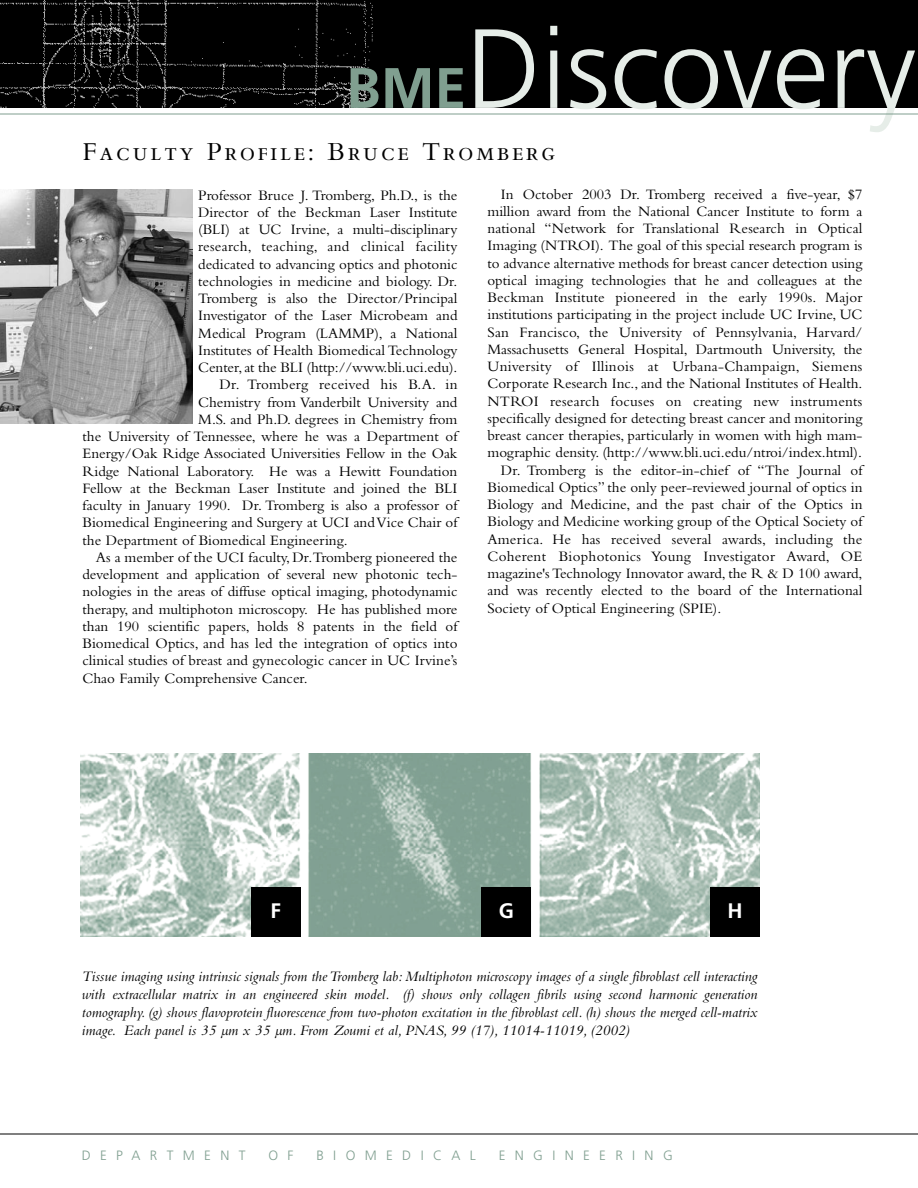
<style>
.page{position:relative;width:918px;height:1188px;background:#fff}
.page>*{position:absolute;margin:0;border:0;box-sizing:border-box;transform-origin:0 0}
.t1{font:300 112.5px "Frutiger";color:#e6ede8}
.t2{font:27px "Bembo Caps Small Caps";letter-spacing:.095em;color:#000}
.t3{font:700 21px "Frutiger";color:#fff}
.t4{font:15px "Bembo";color:#000}
.t5{font:italic 15px/18px "Bembo";color:#000;text-align:justify}
.t6{font:15px "Bembo";letter-spacing:.02em;color:#000}
.t7{font:300 13.5px "Frutiger";letter-spacing:.695em;color:#809f90}
.s1{font-weight:700;font-size:57px;color:#809f90}
</style>
<div class="page">
<div style="left:0;top:0;width:918px;height:108px;background:#000"></div>
<img style="left:0;top:0;width:373px;height:108px">
<hr style="left:0;top:114px;width:918px;height:1px;background:#809f90">
<hr style="left:0;top:1134px;width:918px;height:1px;background:#000">
<img style="left:0;top:189px;width:192px;height:235px">
<img style="left:80px;top:754px;width:680px;height:183px">
<div style="left:251px;top:887px;width:50px;height:50px;background:#000"></div>
<div style="left:481px;top:887px;width:50px;height:50px;background:#000"></div>
<div style="left:710px;top:887px;width:50px;height:50px;background:#000"></div>
<h1 class="t1" style="left:346px;top:24px;width:572px"><span class="s1">BME</span>Discovery</h1>
<h2 class="t2" style="left:82px;top:134px;width:474px">Faculty Profile: Bruce Tromberg</h2>
<p class="t4" style="left:198px;top:190px;width:261px">Professor Bruce J. Tromberg, Ph.D., is the</p>
<p class="t4" style="left:198px;top:207px;width:261px">Director of the Beckman Laser Institute</p>
<p class="t4" style="left:198px;top:224px;width:261px">(BLI) at UC Irvine, a multi-disciplinary</p>
<p class="t6" style="left:198px;top:241px;width:261px">research, teaching, and clinical facility</p>
<p class="t4" style="left:198px;top:259px;width:261px">dedicated to advancing optics and photonic</p>
<p class="t4" style="left:198px;top:276px;width:261px">technologies in medicine and biology. Dr.</p>
<p class="t4" style="left:198px;top:293px;width:261px">Tromberg is also the Director/Principal</p>
<p class="t4" style="left:198px;top:310px;width:261px">Investigator of the Laser Microbeam and</p>
<p class="t4" style="left:198px;top:328px;width:261px">Medical Program (LAMMP), a National</p>
<p class="t4" style="left:198px;top:345px;width:261px">Institutes of Health Biomedical Technology</p>
<p class="t4" style="left:198px;top:362px;width:261px">Center,at the BLI (http://www.bli.uci.edu).</p>
<p class="t6" style="left:219px;top:379px;width:240px">Dr. Tromberg received his B.A. in</p>
<p class="t4" style="left:198px;top:397px;width:261px">Chemistry from Vanderbilt University and</p>
<p class="t4" style="left:198px;top:414px;width:261px">M.S. and Ph.D. degrees in Chemistry from</p>
<p class="t4" style="left:82px;top:431px;width:376px">the University of Tennessee, where he was a Department of</p>
<p class="t4" style="left:82px;top:448px;width:376px">Energy/Oak Ridge Associated Universities Fellow in the Oak</p>
<p class="t4" style="left:82px;top:466px;width:376px">Ridge National Laboratory. He was a Hewitt Foundation</p>
<p class="t4" style="left:82px;top:483px;width:376px">Fellow at the Beckman Laser Institute and joined the BLI</p>
<p class="t4" style="left:82px;top:500px;width:377px">faculty in January 1990. Dr. Tromberg is also a professor of</p>
<p class="t4" style="left:82px;top:517px;width:376px">Biomedical Engineering and Surgery at UCI and Vice Chair of</p>
<p class="t4" style="left:82px;top:535px;width:267px">the Department of Biomedical Engineering.</p>
<p class="t4" style="left:96px;top:552px;width:363px">As a member of the UCI faculty, Dr.Tromberg pioneered the</p>
<p class="t4" style="left:82px;top:569px;width:376px">development and application of several new photonic tech-</p>
<p class="t4" style="left:82px;top:586px;width:376px">nologies in the areas of diffuse optical imaging, photodynamic</p>
<p class="t4" style="left:82px;top:604px;width:376px">therapy, and multiphoton microscopy. He has published more</p>
<p class="t4" style="left:82px;top:621px;width:376px">than 190 scientific papers, holds 8 patents in the field of</p>
<p class="t4" style="left:82px;top:638px;width:376px">Biomedical Optics, and has led the integration of optics into</p>
<p class="t4" style="left:82px;top:655px;width:377px">clinical studies of breast and gynecologic cancer in UC Irvine’s</p>
<p class="t4" style="left:82px;top:673px;width:227px">Chao Family Comprehensive Cancer.</p>
<p class="t4" style="left:501px;top:189px;width:363px">In October 2003 Dr. Tromberg received a five-year, $7</p>
<p class="t4" style="left:487px;top:206px;width:376px">million award from the National Cancer Institute to form a</p>
<p class="t4" style="left:487px;top:223px;width:376px">national “Network for Translational Research in Optical</p>
<p class="t4" style="left:487px;top:240px;width:377px">Imaging (NTROI). The goal of this special research program is</p>
<p class="t4" style="left:487px;top:258px;width:376px">to advance alternative methods for breast cancer detection using</p>
<p class="t4" style="left:487px;top:275px;width:376px">optical imaging technologies that he and colleagues at the</p>
<p class="t4" style="left:487px;top:292px;width:376px">Beckman Institute pioneered in the early 1990s. Major</p>
<p class="t4" style="left:487px;top:309px;width:377px">institutions participating in the project include UC Irvine, UC</p>
<p class="t4" style="left:487px;top:327px;width:377px">San Francisco, the University of Pennsylvania, Harvard/</p>
<p class="t4" style="left:487px;top:344px;width:376px">Massachusetts General Hospital, Dartmouth University, the</p>
<p class="t6" style="left:487px;top:361px;width:376px">University of Illinois at Urbana-Champaign, Siemens</p>
<p class="t4" style="left:487px;top:378px;width:377px">Corporate Research Inc., and the National Institutes of Health.</p>
<p class="t6" style="left:487px;top:396px;width:377px">NTROI research focuses on creating new instruments</p>
<p class="t4" style="left:487px;top:413px;width:376px">specifically designed for detecting breast cancer and monitoring</p>
<p class="t4" style="left:487px;top:430px;width:376px">breast cancer therapies, particularly in women with high mam-</p>
<p class="t4" style="left:487px;top:447px;width:376px">mographic density. (http://www.bli.uci.edu/ntroi/index.html).</p>
<p class="t4" style="left:501px;top:465px;width:363px">Dr. Tromberg is the editor-in-chief of “The Journal of</p>
<p class="t4" style="left:487px;top:482px;width:376px">Biomedical Optics” the only peer-reviewed journal of optics in</p>
<p class="t4" style="left:487px;top:499px;width:376px">Biology and Medicine, and the past chair of the Optics in</p>
<p class="t4" style="left:487px;top:516px;width:376px">Biology and Medicine working group of the Optical Society of</p>
<p class="t4" style="left:487px;top:534px;width:377px">America. He has received several awards, including the</p>
<p class="t6" style="left:487px;top:551px;width:377px">Coherent Biophotonics Young Investigator Award, OE</p>
<p class="t4" style="left:487px;top:568px;width:376px">magazine's Technology Innovator award, the R &amp; D 100 award,</p>
<p class="t4" style="left:487px;top:585px;width:376px">and was recently elected to the board of the International</p>
<p class="t4" style="left:487px;top:603px;width:235px">Society of Optical Engineering (SPIE).</p>
<h3 class="t3" style="left:271px;top:902px;width:12px">F</h3>
<h3 class="t3" style="left:499px;top:902px;width:17px">G</h3>
<h3 class="t3" style="left:728px;top:902px;width:17px">H</h3>
<p class="t5" style="left:82px;top:969px;width:677px">Tissue imaging using intrinsic signals from the Tromberg lab: Multiphoton microscopy images of a single fibroblast cell interacting with extracellular matrix in an engineered skin model. (f) shows only collagen fibrils using second harmonic generation tomography. (g) shows flavoprotein fluorescence from two-photon excitation in the fibroblast cell. (h) shows the merged cell-matrix image. Each panel is 35 µm x 35 µm. From Zoumi et al, PNAS, 99 (17), 11014-11019, (2002)</p>
<p class="t7" style="left:82px;top:1150px;width:165px">DEPARTMENT</p>
<p class="t7" style="left:268px;top:1150px;width:27px">O F</p>
<p class="t7" style="left:316px;top:1150px;width:161px">BIOMEDICAL</p>
<p class="t7" style="left:499px;top:1150px;width:176px">ENGINEERING</p>
</div>
